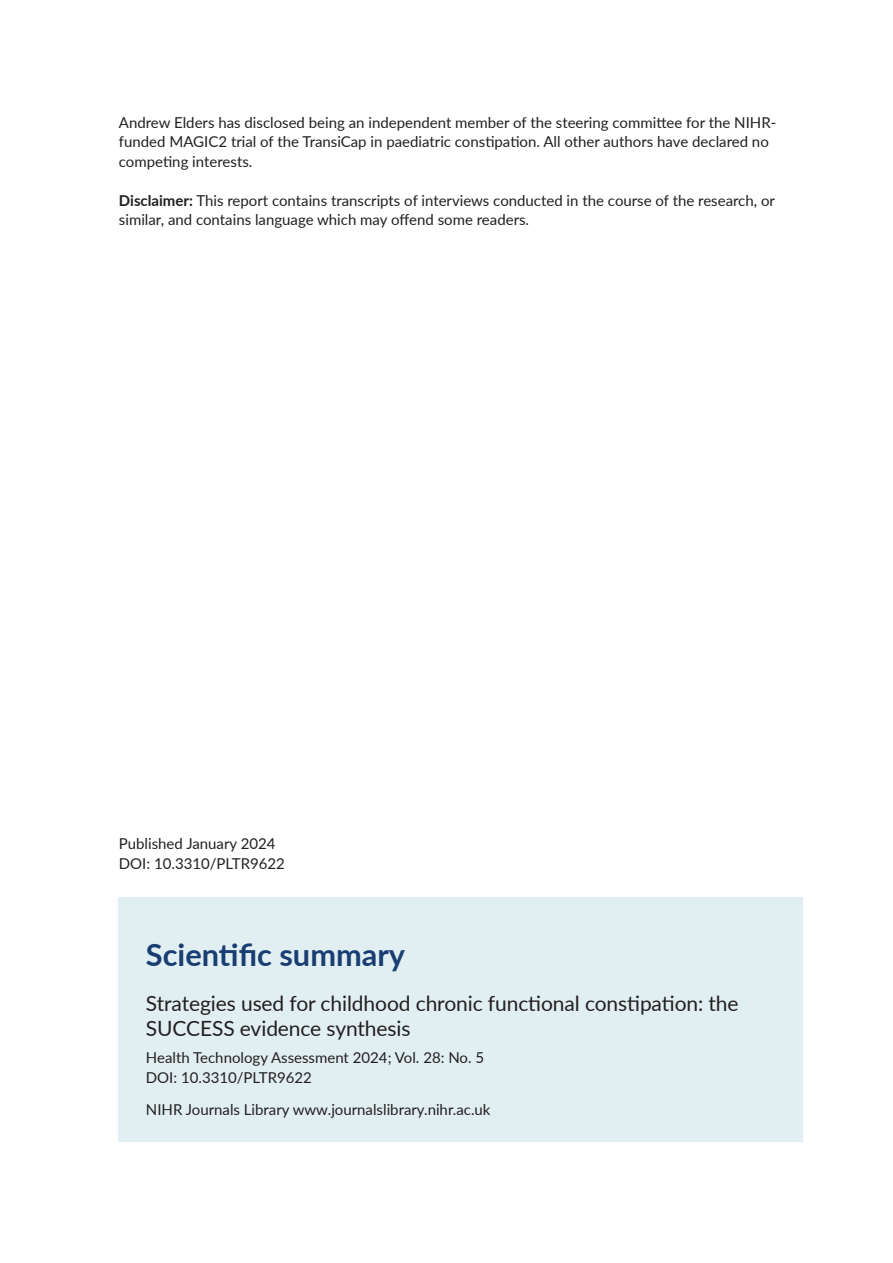
<style>
.page{position:relative;width:893px;height:1263px;background:#fff}
.page>*{position:absolute;margin:0;border:0;box-sizing:border-box;transform-origin:0 0}
.t1{font:700 30.75px "Lato";color:#193e72}
.t2{font:21px/25.2px "Lato";letter-spacing:-.005em;color:#231f20}
.t3{font:15px/19.5px "Lato";color:#231f20}
.s1{font-weight:700}
</style>
<div class="page">
<div style="left:119px;top:898px;width:684px;height:244px;background:#e1eff2"></div>
<p class="t3" style="left:119px;top:112px;width:659px">Andrew Elders has disclosed being an independent member of the steering committee for the NIHR&shy;funded MAGIC2 trial of the TransiCap in paediatric constipation. All other authors have declared no competing interests.</p>
<p class="t3" style="left:119px;top:190px;width:658px"><span class="s1">Disclaimer:</span> This report contains transcripts of interviews conducted in the course of the research, or similar, and contains language which may offend some readers.</p>
<p class="t3" style="left:119px;top:833px;width:168px">Published January 2024<br>DOI: 10.3310/PLTR9622</p>
<h1 class="t1" style="left:146px;top:932px;width:261px">Scientific summary</h1>
<h2 class="t2" style="left:146px;top:990px;width:594px">Strategies used for childhood chronic functional constipation: the<br>SUCCESS evidence synthesis</h2>
<p class="t3" style="left:146px;top:1047px;width:340px">Health Technology Assessment 2024; Vol. 28: No. 5<br>DOI: 10.3310/PLTR9622</p>
<p class="t3" style="left:146px;top:1099px;width:346px">NIHR Journals Library www.journalslibrary.nihr.ac.uk</p>
</div>
